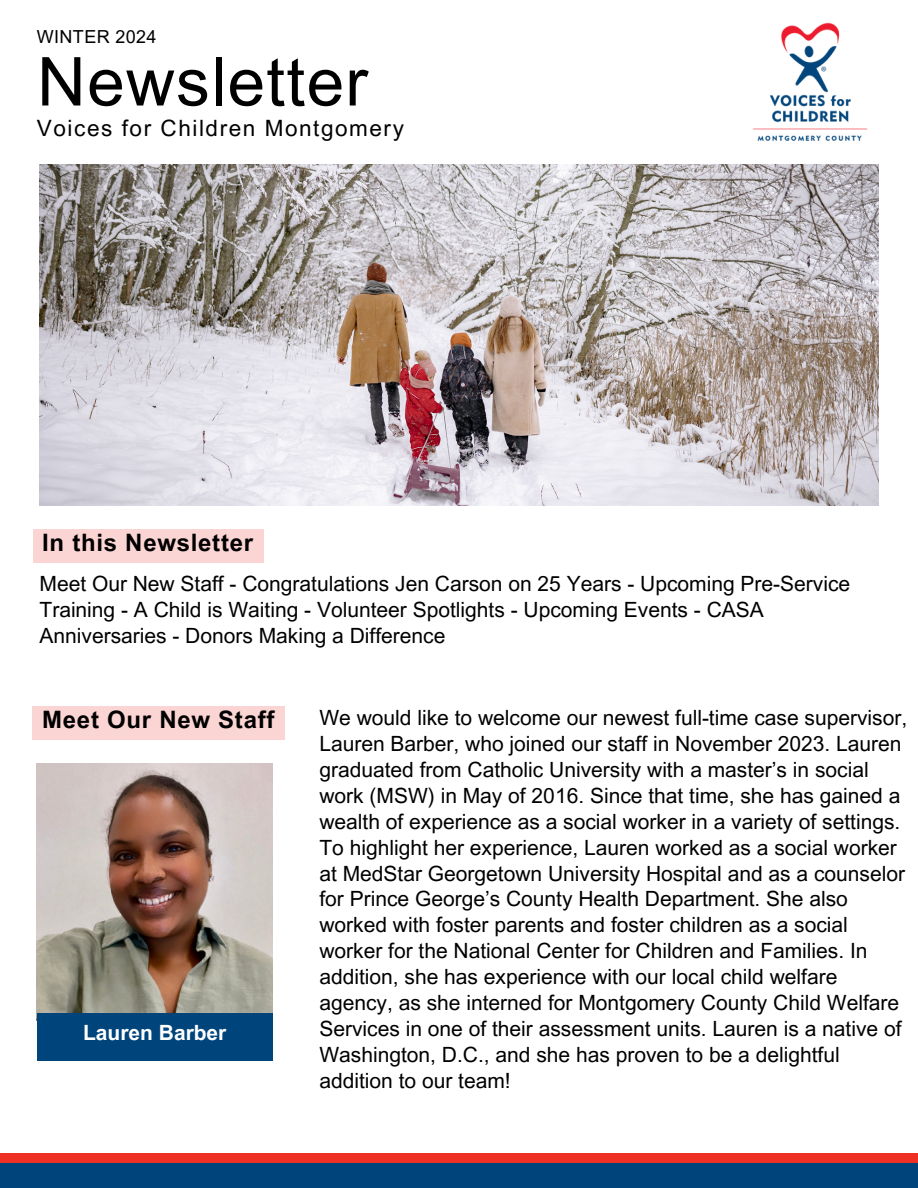
<style>
.page{position:relative;width:918px;height:1188px;background:#fff}
.page>*{position:absolute;margin:0;border:0;box-sizing:border-box;transform-origin:0 0}
.t1{font:67.5px "Arial MT Pro";letter-spacing:.02em;color:#000001}
.t2{font:700 24px "Arial MT Pro";letter-spacing:.03em;color:#000001}
.t3{font:22.5px "Arial MT Pro";letter-spacing:.07em;color:#000001}
.t4{font:21px/25.8px "Arial MT Pro";color:#000001}
.t5{font:700 21px "Arial MT Pro";color:#fff}
.t6{font:18px "Arial MT Pro";letter-spacing:.02em;color:#000001}
</style>
<div class="page">
<img style="left:752px;top:22px;width:116px;height:119px">
<div style="left:0;top:1158px;width:918px;height:30px;background:#00447c"></div>
<div style="left:0;top:1154px;width:918px;height:9px;background:#ee3124"></div>
<img style="left:37px;top:764px;width:235px;height:249px">
<div style="left:37px;top:1013px;width:236px;height:48px;background:#00447c"></div>
<div style="left:33px;top:706px;width:252px;height:33px;background:#fbd5d3"></div>
<img style="left:40px;top:165px;width:839px;height:341px">
<div style="left:33px;top:530px;width:230px;height:33px;background:#fbd5d3"></div>
<p class="t6" style="left:37px;top:30px;width:121px">WINTER 2024</p>
<h1 class="t1" style="left:37px;top:57px;width:332px">Newsletter</h1>
<h3 class="t3" style="left:37px;top:119px;width:369px">Voices for Children Montgomery</h3>
<h4 class="t2" style="left:42px;top:534px;width:212px">In this Newsletter</h4>
<h5 class="t4" style="left:40px;top:574px;width:812px">Meet Our New Staff - Congratulations Jen Carson on 25 Years - Upcoming Pre-Service<br>Training - A Child is Waiting - Volunteer Spotlights - Upcoming Events - CASA<br>Anniversaries - Donors Making a Difference</h5>
<h5 class="t2" style="left:42px;top:710px;width:234px">Meet Our New Staff</h5>
<h2 class="t4" style="left:319px;top:708px;width:589px">We would like to welcome our newest full-time case supervisor, Lauren Barber, who joined our staff in November 2023. Lauren graduated from Catholic University with a master’s in social work (MSW) in May of 2016. Since that time, she has gained a wealth of experience as a social worker in a variety of settings.<br>To highlight her experience, Lauren worked as a social worker at MedStar Georgetown University Hospital and as a counselor for Prince George’s County Health Department. She also worked with foster parents and foster children as a social worker for the National Center for Children and Families. In addition, she has experience with our local child welfare agency, as she interned for Montgomery County Child Welfare Services in one of their assessment units. Lauren is a native of Washington, D.C., and she has proven to be a delightful addition to our team!</h2>
<p class="t5" style="left:83px;top:1025px;width:145px">Lauren Barber</p>
</div>
